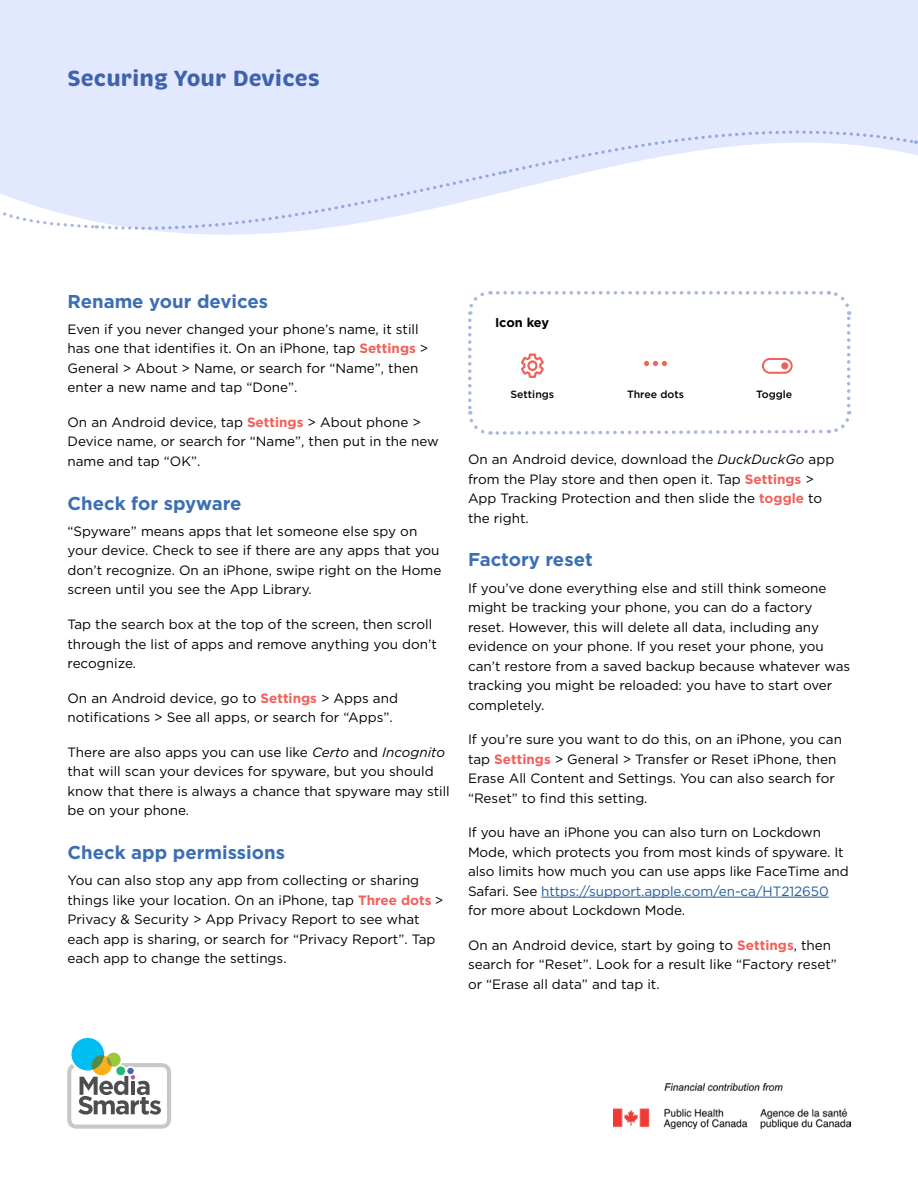
<style>
.page{position:relative;width:918px;height:1188px;background:#fff}
.page>*{position:absolute;margin:0;border:0;box-sizing:border-box;transform-origin:0 0}
.page_title{font:700 22.5px "Brevia";color:#3f62ae}
.command_title{font:700 18.6px "Gotham";color:#3c6eb6}
.command_description{font:13.5px/19.5px "Gotham";color:#000}
.command_description-2{font:700 12.75px "Gotham";letter-spacing:-.015em;color:#000}
.main_body_text{font:500 10.5px "Gotham";color:#000}
.s1{font-weight:700;color:#f1615a}
.s2{font-style:italic}
.s3{color:#215e9e}
</style>
<div class="page">
<img style="left:73px;top:1037px;width:30px;height:10px">
<div style="left:107px;top:1053px;width:14px;height:14px;background:#9aca3c;border-radius:50%"></div>
<div style="left:72px;top:1038px;width:32px;height:33px;background:#00bdf2;border-radius:50%"></div>
<svg style="left:67px;top:1055px;width:104px;height:74px"></svg>
<img style="left:614px;top:1083px;width:236px;height:45px">
<hr style="left:541px;top:897px;width:288px;height:1px;background:#215e9e">
<div style="left:0;top:0;width:918px;height:235px;background:#e2e9ff"></div>
<svg style="left:0;top:129px;width:918px;height:102px"></svg>
<svg style="left:468px;top:291px;width:384px;height:144px"></svg>
<p class="page_title" style="left:68px;top:64px;width:254px">Securing Your Devices</p>
<p class="command_title" style="left:68px;top:289px;width:202px">Rename your devices</p>
<p class="command_description" style="left:68px;top:319px;width:362px">Even if you never changed your phone’s name, it still has one that identifies it. On an iPhone, tap <span class="s1">Settings</span> &gt; General &gt; About &gt; Name, or search for “Name”, then enter a new name and tap “Done”.</p>
<p class="command_description" style="left:68px;top:412px;width:373px">On an Android device, tap <span class="s1">Settings</span> &gt; About phone &gt;<br>Device name, or search for “Name”, then put in the new name and tap “OK”.</p>
<p class="command_title" style="left:68px;top:491px;width:176px">Check for spyware</p>
<p class="command_description" style="left:68px;top:521px;width:375px">“Spyware” means apps that let someone else spy on your device. Check to see if there are any apps that you don’t recognize. On an iPhone, swipe right on the Home screen until you see the App Library.</p>
<p class="command_description" style="left:68px;top:614px;width:371px">Tap the search box at the top of the screen, then scroll through the list of apps and remove anything you don’t recognize.</p>
<p class="command_description" style="left:68px;top:688px;width:332px">On an Android device, go to <span class="s1">Settings</span> &gt; Apps and notifications &gt; See all apps, or search for “Apps”.</p>
<p class="command_description" style="left:68px;top:742px;width:384px">There are also apps you can use like <span class="s2">Certo</span> and <span class="s2">Incognito </span>that will scan your devices for spyware, but you should know that there is always a chance that spyware may still be on your phone.</p>
<p class="command_title" style="left:68px;top:840px;width:219px">Check app permissions</p>
<p class="command_description" style="left:68px;top:870px;width:377px">You can also stop any app from collecting or sharing things like your location. On an iPhone, tap <span class="s1">Three dots</span> &gt; Privacy &amp; Security &gt; App Privacy Report to see what each app is sharing, or search for “Privacy Report”. Tap each app to change the settings.</p>
<p class="command_description-2" style="left:495px;top:314px;width:56px">Icon key</p>
<p class="main_body_text" style="left:511px;top:387px;width:45px">Settings</p>
<p class="main_body_text" style="left:627px;top:387px;width:58px">Three dots</p>
<p class="main_body_text" style="left:756px;top:387px;width:38px">Toggle</p>
<p class="command_description" style="left:468px;top:449px;width:368px">On an Android device, download the <span class="s2">DuckDuckGo</span> app from the Play store and then open it. Tap <span class="s1">Settings</span> &gt; App Tracking Protection and then slide the <span class="s1">toggle</span> to the right.</p>
<p class="command_title" style="left:468px;top:547px;width:126px">Factory reset</p>
<p class="command_description" style="left:468px;top:578px;width:384px">If you’ve done everything else and still think someone might be tracking your phone, you can do a factory reset. However, this will delete all data, including any evidence on your phone. If you reset your phone, you can’t restore from a saved backup because whatever was tracking you might be reloaded: you have to start over completely.</p>
<p class="command_description" style="left:468px;top:729px;width:376px">If you’re sure you want to do this, on an iPhone, you can tap <span class="s1">Settings</span> &gt; General &gt; Transfer or Reset iPhone, then Erase All Content and Settings. You can also search for “Reset” to find this setting.</p>
<p class="command_description" style="left:468px;top:822px;width:382px">If you have an iPhone you can also turn on Lockdown Mode, which protects you from most kinds of spyware. It also limits how much you can use apps like FaceTime and Safari. See <span class="s3">https://support.apple.com/en-ca/HT212650 </span>for more about Lockdown Mode.</p>
<p class="command_description" style="left:468px;top:935px;width:370px">On an Android device, start by going to <span class="s1">Settings</span>, then search for “Reset”. Look for a result like “Factory reset” or “Erase all data” and tap it.</p>
</div>
